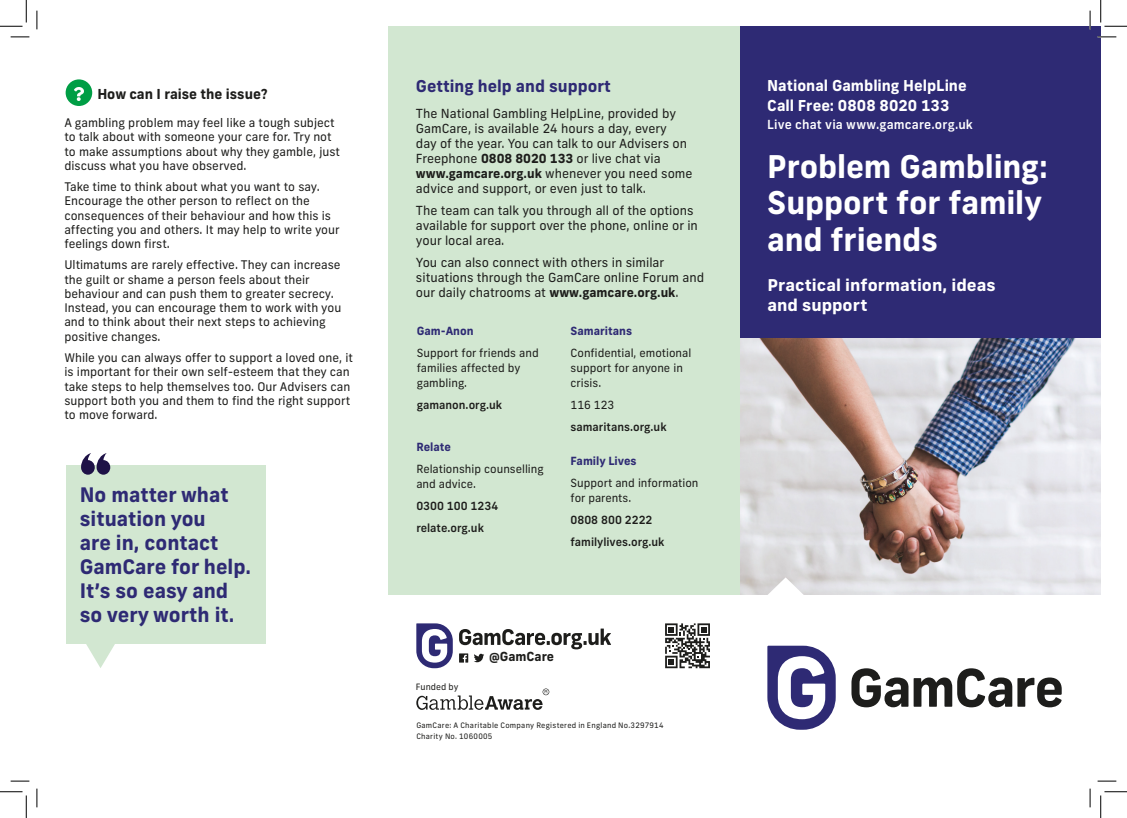
<style>
.page{position:relative;width:1127px;height:818px;background:#fff}
.page>*{position:absolute;margin:0;border:0;box-sizing:border-box;transform-origin:0 0}
.Big_header_text{font:700 31.25px/36.2px "Frank New";letter-spacing:-.005em;color:#fff}
.t1{font:700 20px/24px "Frank New";color:#2e2a74}
.t2{font:700 16.25px/20px "Frank New";color:#fff;scale:1.05 1}
.t3{font:700 16.25px "Frank New";color:#2e2a74}
.Bold_body_text{font:700 15px/20px "Frank New";color:#fff}
.Bold_basic_header{font:700 13.75px "Frank New";color:#1d1d1b}
.t4{font:12.5px/15px "Frank New";color:#1d1d1b}
.Bold_body_text-2{font:500 12.5px "Frank New";letter-spacing:.015em;color:#fff}
.t5{font:700 12.5px "Frank New";color:#1d1d1b}
.t6{font:11.88px/14.2px "Frank New";color:#1d1d1b}
.t7{font:11.25px/15px "Frank New";color:#1d1d1b}
.t8{font:500 11.25px "Frank New";color:#1d1d1b}
.t9{font:700 11.25px "Frank New";color:#2e2a74}
.Bold_body_text-3{font:8.75px "Frank New";color:#1d1d1b}
.t10{font:7.5px/11.2px "Frank New";letter-spacing:.035em;color:#1d1d1b}
.s1{font-weight:700}
</style>
<div class="page">
<div style="left:738px;top:26px;width:362px;height:319px;background:#2e2a74"></div>
<img style="left:738px;top:338px;width:362px;height:257px">
<div style="left:388px;top:26px;width:350px;height:569px;background:#d2e7d1"></div>
<svg style="left:767px;top:577px;width:36px;height:18px"></svg>
<svg style="left:416px;top:688px;width:133px;height:22px"></svg>
<svg style="left:416px;top:623px;width:36px;height:45px"></svg>
<svg style="left:459px;top:628px;width:152px;height:34px"></svg>
<svg style="left:851px;top:668px;width:210px;height:39px"></svg>
<svg style="left:767px;top:646px;width:68px;height:84px"></svg>
<svg style="left:665px;top:623px;width:44px;height:45px"></svg>
<div style="left:66px;top:79px;width:26px;height:27px;background:#009e45;border-radius:50%"></div>
<svg style="left:74px;top:88px;width:9px;height:12px"></svg>
<div style="left:66px;top:466px;width:199px;height:178px;background:#d2e7d1"></div>
<svg style="left:81px;top:453px;width:29px;height:22px"></svg>
<svg style="left:86px;top:644px;width:29px;height:24px"></svg>
<svg style="left:11px;top:36px;width:18px;height:2px"></svg>
<svg style="left:1097px;top:36px;width:18px;height:2px"></svg>
<svg style="left:11px;top:780px;width:18px;height:2px"></svg>
<svg style="left:1097px;top:780px;width:18px;height:2px"></svg>
<svg style="left:36px;top:11px;width:2px;height:18px"></svg>
<svg style="left:36px;top:788px;width:2px;height:19px"></svg>
<svg style="left:1089px;top:11px;width:1px;height:18px"></svg>
<svg style="left:1089px;top:788px;width:1px;height:19px"></svg>
<svg style="left:0;top:0;width:27px;height:27px"></svg>
<svg style="left:0;top:791px;width:27px;height:27px"></svg>
<svg style="left:1100px;top:0;width:26px;height:27px"></svg>
<svg style="left:1100px;top:791px;width:26px;height:27px"></svg>
<p class="Bold_basic_header" style="left:97px;top:84px;width:172px">How can I raise the issue?</p>
<p class="t6" style="left:64px;top:115px;width:277px">A gambling problem may feel like a tough subject to talk about with someone your care for. Try not to make assumptions about why they gamble, just discuss what you have observed.</p>
<p class="t6" style="left:64px;top:180px;width:277px">Take time to think about what you want to say.<br>Encourage the other person to reflect on the consequences of their behaviour and how this is affecting you and others. It may help to write your feelings down first.</p>
<p class="t6" style="left:64px;top:258px;width:278px">Ultimatums are rarely effective. They can increase the guilt or shame a person feels about their behaviour and can push them to greater secrecy.<br>Instead, you can encourage them to work with you and to think about their next steps to achieving positive changes.</p>
<p class="t6" style="left:64px;top:350px;width:290px">While you can always offer to support a loved one, it is important for their own self-esteem that they can take steps to help themselves too. Our Advisers can support both you and them to find the right support to move forward.</p>
<p class="t1" style="left:80px;top:483px;width:173px">No matter what situation you<br>are in, contact<br>GamCare for help.<br>It’s so easy and so very worth it.</p>
<p class="t3" style="left:416px;top:75px;width:196px">Getting help and support</p>
<p class="t4" style="left:416px;top:105px;width:278px">The National Gambling HelpLine, provided by GamCare, is available 24 hours a day, every<br>day of the year. You can talk to our Advisers on Freephone <span class="s1">0808 8020 133</span> or live chat via <span class="s1">www.gamcare.org.uk</span> whenever you need some advice and support, or even just to talk.</p>
<p class="t4" style="left:416px;top:203px;width:283px">The team can talk you through all of the options available for support over the phone, online or in your local area.</p>
<p class="t4" style="left:416px;top:255px;width:290px">You can also connect with others in similar situations through the GamCare online Forum and our daily chatrooms at <span class="s1">www.gamcare.org.uk</span>.</p>
<p class="t9" style="left:417px;top:323px;width:58px">Gam-Anon</p>
<p class="t7" style="left:417px;top:345px;width:123px">Support for friends and families affected by gambling.</p>
<p class="t8" style="left:417px;top:398px;width:87px">gamanon.org.uk</p>
<p class="t9" style="left:416px;top:439px;width:36px">Relate</p>
<p class="t7" style="left:416px;top:461px;width:129px">Relationship counselling and advice.</p>
<p class="t8" style="left:416px;top:499px;width:83px">0300 100 1234</p>
<p class="t8" style="left:416px;top:521px;width:69px">relate.org.uk</p>
<p class="t9" style="left:570px;top:323px;width:63px">Samaritans</p>
<p class="t7" style="left:570px;top:345px;width:122px">Confidential, emotional support for anyone in crisis.</p>
<p class="t7" style="left:570px;top:397px;width:45px">116 123</p>
<p class="t8" style="left:570px;top:420px;width:97px">samaritans.org.uk</p>
<p class="t9" style="left:570px;top:453px;width:67px">Family Lives</p>
<p class="t7" style="left:570px;top:475px;width:129px">Support and information for parents.</p>
<p class="t8" style="left:570px;top:513px;width:83px">0808 800 2222</p>
<p class="t8" style="left:570px;top:535px;width:95px">familylives.org.uk</p>
<p class="Bold_body_text-3" style="left:416px;top:681px;width:44px">Funded by</p>
<p class="t5" style="left:489px;top:649px;width:66px">@GamCare</p>
<p class="t10" style="left:416px;top:719px;width:249px">GamCare: A Charitable Company Registered in England No.3297914<br>Charity No. 1060005</p>
<p class="Bold_body_text" style="left:767px;top:75px;width:201px">National Gambling HelpLine<br>Call Free: 0808 8020 133</p>
<p class="Bold_body_text-2" style="left:767px;top:116px;width:207px">Live chat via www.gamcare.org.uk</p>
<p class="Big_header_text" style="left:767px;top:148px;width:282px">Problem Gambling:<br>Support for family and friends</p>
<p class="t2" style="left:767px;top:275px;width:219px">Practical information, ideas and support</p>
</div>
